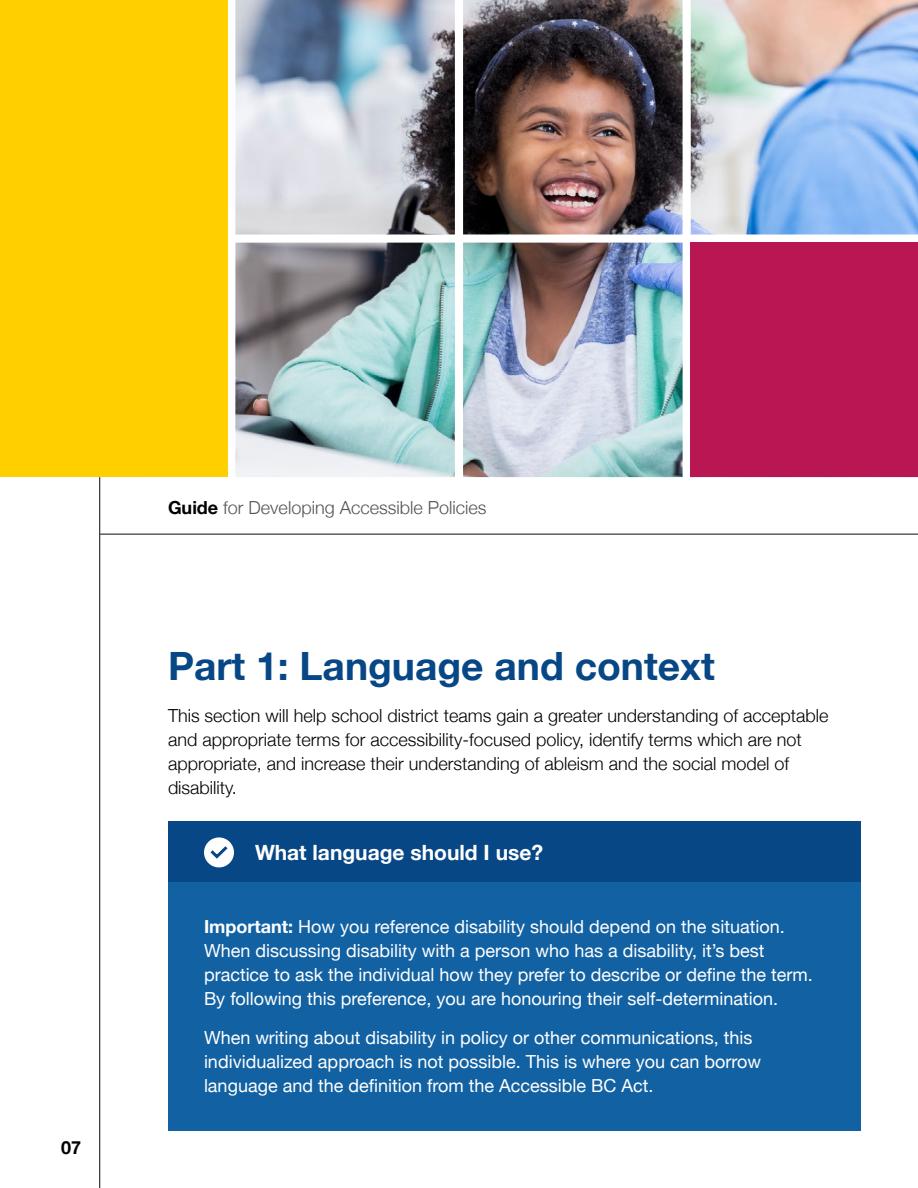
<style>
.page{position:relative;width:918px;height:1188px;background:#fff}
.page>*{position:absolute;margin:0;border:0;box-sizing:border-box;transform-origin:0 0}
.t1{font:700 39px "Helvetica Neue";color:#084785}
.t2{font:700 21px "Helvetica Neue";color:#fff}
.t3{font:18px/24px "Helvetica Neue";color:#fff}
.t4{font:300 18px/24px "Helvetica Neue";color:#000}
.t5{font:300 18px "Helvetica Neue";color:#545454}
.t6{font:700 18px "Helvetica Neue";color:#000}
.s1{font-weight:700;color:#000}
.s2{font-weight:700}
</style>
<div class="page">
<hr style="left:99px;top:0;width:1px;height:1188px;background:#0a0a0a">
<img style="left:227px;top:0;width:691px;height:477px">
<div style="left:691px;top:243px;width:227px;height:234px;background:#b81754"></div>
<hr style="left:100px;top:534px;width:818px;height:1px;background:#0a0a0a">
<div style="left:0;top:0;width:227px;height:477px;background:#ffcf00"></div>
<div style="left:168px;top:821px;width:693px;height:61px;background:#084785"></div>
<div style="left:168px;top:882px;width:693px;height:249px;background:#1261a3"></div>
<div style="left:204px;top:837px;width:30px;height:30px;background:#fff;border-radius:50%"></div>
<svg style="left:207px;top:843px;width:24px;height:16px"></svg>
<p class="t6" style="left:61px;top:1134px;width:22px">07</p>
<p class="t5" style="left:168px;top:493px;width:320px"><span class="s1">Guide</span> for Developing Accessible Policies</p>
<h2 class="t1" style="left:168px;top:635px;width:548px">Part 1: Language and context</h2>
<p class="t4" style="left:168px;top:702px;width:662px">This section will help school district teams gain a greater understanding of acceptable and appropriate terms for accessibility-focused policy, identify terms which are not appropriate, and increase their understanding of ableism and the social model of disability.</p>
<p class="t2" style="left:255px;top:836px;width:290px">What language should I use?</p>
<p class="t3" style="left:204px;top:916px;width:610px"><span class="s2">Important:</span> How you reference disability should depend on the situation.<br>When discussing disability with a person who has a disability, it’s best practice to ask the individual how they prefer to describe or define the term.<br>By following this preference, you are honouring their self-determination.</p>
<p class="t3" style="left:204px;top:1027px;width:559px">When writing about disability in policy or other communications, this individualized approach is not possible. This is where you can borrow language and the definition from the Accessible BC Act.</p>
</div>
